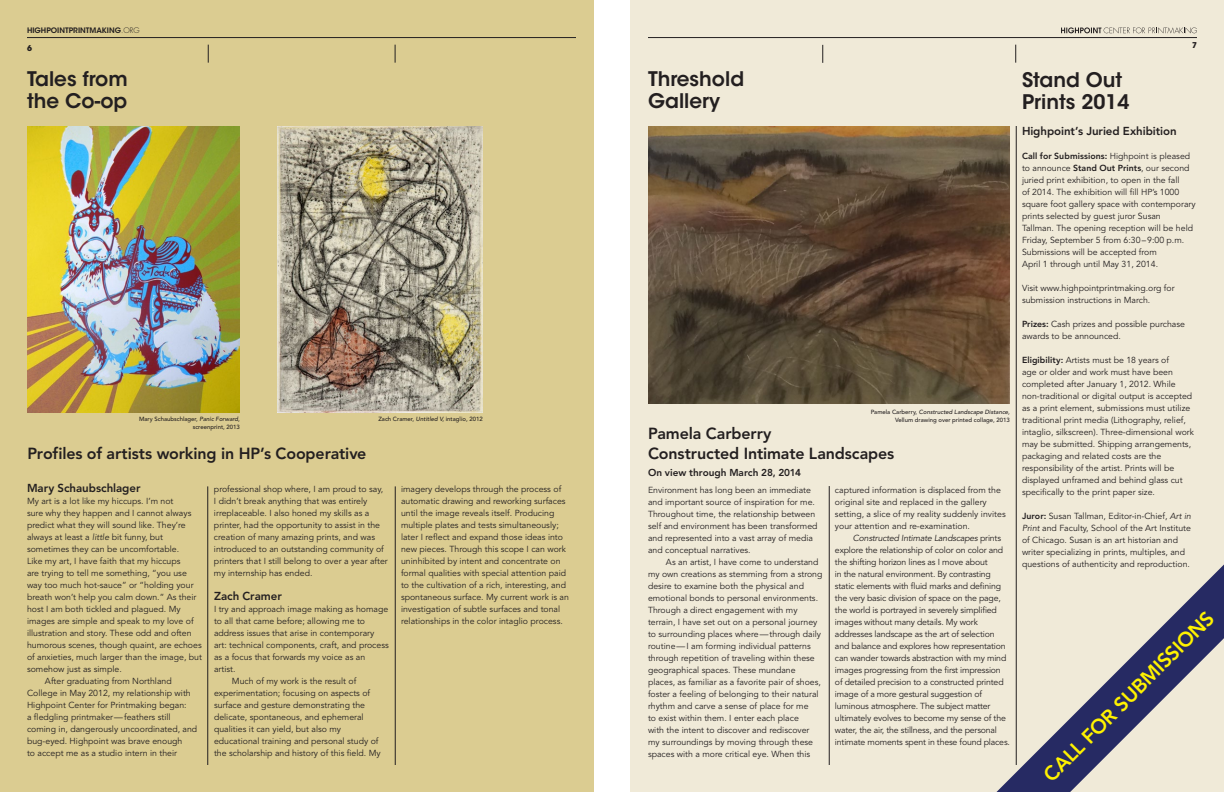
<style>
.page{position:relative;width:1224px;height:792px;background:#fff}
.page>*{position:absolute;margin:0;border:0;box-sizing:border-box;transform-origin:0 0}
.t1{font:600 20px/22px "ITC Avant Garde Std";color:#231f20}
.t2{font:800 20px "Avenir";color:#fff200}
.t3{font:800 16px/20px "Avenir";letter-spacing:-.01em;color:#231f20}
.t4{font:800 11.5px "Avenir";letter-spacing:-.005em;color:#231f20}
.t5{font:800 10px "Avenir";color:#231f20}
.t6{font:8.8px/12px "Avenir";color:#231f20}
.t7{font:8.8px/12px "Avenir";letter-spacing:-.02em;color:#231f20}
.t8{font:700 8px "ITC Avant Garde Std";color:#231f20}
.t9{font:600 7.5px "ITC Avant Garde Std";color:#231f20}
.t10{font:500 6px/8px "Avenir";color:#231f20;text-align:right}
.s1{font-family:"Futura";font-weight:300}
.s2{font-style:italic}
.s3{font-weight:800}
</style>
<div class="page">
<div style="left:0;top:0;width:594px;height:792px;background:#dbcc91"></div>
<div style="left:630px;top:0;width:594px;height:792px;background:#f0ead8"></div>
<hr style="left:27px;top:37px;width:549px;height:1px;background:#231f20">
<hr style="left:648px;top:37px;width:549px;height:1px;background:#231f20">
<svg style="left:1061px;top:27px;width:136px;height:6px"></svg>
<svg style="left:822px;top:45px;width:1px;height:18px"></svg>
<svg style="left:1015px;top:45px;width:1px;height:18px"></svg>
<svg style="left:395px;top:45px;width:1px;height:18px"></svg>
<svg style="left:208px;top:45px;width:1px;height:18px"></svg>
<hr style="left:208px;top:486px;width:1px;height:279px;background:#231f20">
<hr style="left:395px;top:486px;width:1px;height:279px;background:#231f20">
<hr style="left:829px;top:486px;width:1px;height:279px;background:#231f20">
<hr style="left:1016px;top:126px;width:1px;height:639px;background:#231f20">
<img style="left:277px;top:126px;width:206px;height:286px">
<img style="left:27px;top:126px;width:213px;height:286px">
<img style="left:648px;top:126px;width:362px;height:278px">
<svg style="left:997px;top:565px;width:227px;height:227px"></svg>
<p class="t9" style="left:27px;top:25px;width:114px">HIGHPOINTPRINTMAKING<span class="s1">.ORG</span></p>
<p class="t8" style="left:27px;top:42px;width:6px">6</p>
<h1 class="t1" style="left:27px;top:68px;width:102px">Tales from the Co-op</h1>
<p class="t10" style="left:139px;top:415px;width:102px">Mary Schaubschlager, <span class="s2">Panic Forward</span>, screenprint, 2013</p>
<p class="t10" style="left:378px;top:415px;width:106px">Zach Cramer, <span class="s2">Untitled V,</span> intaglio, 2012</p>
<h2 class="t3" style="left:28px;top:444px;width:340px">Profiles of artists working in HP’s Cooperative</h2>
<h3 class="t4" style="left:27px;top:481px;width:115px">Mary Schaubschlager</h3>
<p class="t6" style="left:27px;top:495px;width:148px">My art is a lot like my hiccups. I’m not</p>
<p class="t6" style="left:27px;top:507px;width:166px">sure why they happen and I cannot always</p>
<p class="t6" style="left:27px;top:519px;width:160px">predict what they will sound like. They’re</p>
<p class="t6" style="left:27px;top:531px;width:138px">always at least a <span class="s2">little</span> bit funny, but</p>
<p class="t6" style="left:27px;top:543px;width:154px">sometimes they can be uncomfortable.</p>
<p class="t6" style="left:27px;top:555px;width:155px">Like my art, I have faith that my hiccups</p>
<p class="t6" style="left:27px;top:567px;width:161px">are trying to tell me something, “you use</p>
<p class="t6" style="left:27px;top:579px;width:168px">way too much hot-sauce” or “holding your</p>
<p class="t6" style="left:27px;top:591px;width:171px">breath won’t help you calm down.” As their</p>
<p class="t6" style="left:27px;top:603px;width:155px">host I am both tickled and plagued. My</p>
<p class="t6" style="left:27px;top:615px;width:168px">images are simple and speak to my love of</p>
<p class="t6" style="left:27px;top:627px;width:166px">illustration and story. These odd and often</p>
<p class="t6" style="left:27px;top:639px;width:176px">humorous scenes, though quaint, are echoes</p>
<p class="t6" style="left:27px;top:651px;width:177px">of anxieties, much larger than the image, but</p>
<p class="t6" style="left:27px;top:663px;width:96px">somehow just as simple.</p>
<p class="t6" style="left:45px;top:675px;width:128px">After graduating from Northland</p>
<p class="t6" style="left:27px;top:687px;width:165px">College in May 2012, my relationship with</p>
<p class="t6" style="left:27px;top:699px;width:161px">Highpoint Center for Printmaking began:</p>
<p class="t6" style="left:27px;top:711px;width:145px">a fledgling printmaker—feathers still</p>
<p class="t6" style="left:27px;top:723px;width:172px">coming in, dangerously uncoordinated, and</p>
<p class="t6" style="left:27px;top:735px;width:157px">bug-eyed. Highpoint was brave enough</p>
<p class="t6" style="left:27px;top:747px;width:152px">to accept me as a studio intern in their</p>
<p class="t6" style="left:214px;top:484px;width:175px">professional shop where, I am proud to say,<br>I didn’t break anything that was entirely irreplaceable. I also honed my skills as a printer, had the opportunity to assist in the creation of many amazing prints, and was introduced to an outstanding community of printers that I still belong to over a year after my internship has ended.</p>
<h3 class="t4" style="left:214px;top:590px;width:69px">Zach Cramer</h3>
<p class="t6" style="left:214px;top:604px;width:176px">I try and approach image making as homage</p>
<p class="t6" style="left:214px;top:616px;width:153px">to all that came before; allowing me to</p>
<p class="t6" style="left:214px;top:628px;width:162px">address issues that arise in contemporary</p>
<p class="t6" style="left:214px;top:640px;width:176px">art: technical components, craft, and process</p>
<p class="t6" style="left:214px;top:652px;width:153px">as a focus that forwards my voice as an</p>
<p class="t6" style="left:214px;top:664px;width:23px">artist.</p>
<p class="t6" style="left:232px;top:676px;width:126px">Much of my work is the result of</p>
<p class="t6" style="left:214px;top:688px;width:158px">experimentation; focusing on aspects of</p>
<p class="t6" style="left:214px;top:700px;width:153px">surface and gesture demonstrating the</p>
<p class="t6" style="left:214px;top:712px;width:151px">delicate, spontaneous, and ephemeral</p>
<p class="t6" style="left:214px;top:724px;width:129px">qualities it can yield, but also my</p>
<p class="t6" style="left:214px;top:736px;width:166px">educational training and personal study of</p>
<p class="t6" style="left:214px;top:748px;width:168px">the scholarship and history of this field. My</p>
<p class="t6" style="left:401px;top:484px;width:170px">imagery develops through the process of automatic drawing and reworking surfaces until the image reveals itself. Producing multiple plates and tests simultaneously; later I reflect and expand those ideas into new pieces. Through this scope I can work uninhibited by intent and concentrate on formal qualities with special attention paid to the cultivation of a rich, interesting, and spontaneous surface. My current work is an investigation of subtle surfaces and tonal relationships in the color intaglio process.</p>
<h1 class="t1" style="left:648px;top:68px;width:98px">Threshold<br>Gallery</h1>
<p class="t10" style="left:871px;top:408px;width:141px">Pamela Carberry, <span class="s2">Constructed Landscape Distance,<br></span>Vellum drawing over printed collage, 2013</p>
<h2 class="t3" style="left:648px;top:423px;width:248px">Pamela Carberry<br>Constructed Intimate Landscapes</h2>
<p class="t5" style="left:648px;top:466px;width:155px">On view through March 28, 2014</p>
<p class="t6" style="left:648px;top:484px;width:171px">Environment has long been an immediate and important source of inspiration for me.<br>Throughout time, the relationship between self and environment has been transformed and represented into a vast array of media and conceptual narratives.</p>
<p class="t6" style="left:648px;top:556px;width:176px;text-indent:18px">As an artist, I have come to understand my own creations as stemming from a strong desire to examine both the physical and emotional bonds to personal environments.<br>Through a direct engagement with my terrain, I have set out on a personal journey to surrounding places where—through daily routine—I am forming individual patterns through repetition of traveling within these geographical spaces. These mundane places, as familiar as a favorite pair of shoes, foster a feeling of belonging to their natural rhythm and carve a sense of place for me<br>to exist within them. I enter each place<br>with the intent to discover and rediscover my surroundings by moving through these spaces with a more critical eye. When this</p>
<p class="t6" style="left:835px;top:484px;width:172px">captured information is displaced from the original site and replaced in the gallery setting, a slice of my reality suddenly invites your attention and re-examination.</p>
<p class="t7" style="left:835px;top:532px;width:177px;text-indent:18px"><span class="s2">Constructed Intimate Landscapes</span> prints explore the relationship of color on color and the shifting horizon lines as I move about<br>in the natural environment. By contrasting static elements with fluid marks and defining the very basic division of space on the page, the world is portrayed in severely simplified images without many details. My work addresses landscape as the art of selection and balance and explores how representation can wander towards abstraction with my mind images progressing from the first impression of detailed precision to a constructed printed image of a more gestural suggestion of luminous atmosphere. The subject matter ultimately evolves to become my sense of the water, the air, the stillness, and the personal intimate moments spent in these found places.</p>
<p class="t8" style="left:1192px;top:40px;width:6px">7</p>
<h1 class="t1" style="left:1022px;top:69px;width:109px">Stand Out<br>Prints 2014</h1>
<h3 class="t4" style="left:1022px;top:124px;width:156px">Highpoint’s Juried Exhibition</h3>
<p class="t6" style="left:1022px;top:150px;width:175px"><span class="s3">Call for Submissions:</span> Highpoint is pleased to announce <span class="s3">Stand Out Prints</span>, our second juried print exhibition, to open in the fall<br>of 2014. The exhibition will fill HP’s 1000 square foot gallery space with contemporary prints selected by guest juror Susan<br>Tallman. The opening reception will be held Friday, September 5 from 6:30–9:00 p.m.<br>Submissions will be accepted from<br>April 1 through until May 31, 2014.</p>
<p class="t6" style="left:1022px;top:282px;width:154px">Visit www.highpointprintmaking.org for submission instructions in March.</p>
<p class="t6" style="left:1022px;top:318px;width:165px"><span class="s3">Prizes:</span> Cash prizes and possible purchase awards to be announced.</p>
<p class="t6" style="left:1022px;top:354px;width:174px"><span class="s3">Eligibility:</span> Artists must be 18 years of<br>age or older and work must have been completed after January 1, 2012. While non-traditional or digital output is accepted as a print element, submissions must utilize traditional print media (Lithography, relief, intaglio, silkscreen). Three-dimensional work may be submitted. Shipping arrangements, packaging and related costs are the responsibility of the artist. Prints will be displayed unframed and behind glass cut specifically to the print paper size.</p>
<p class="t6" style="left:1022px;top:510px;width:171px"><span class="s3">Juror:</span> Susan Tallman, Editor-in-Chief, <span class="s2">Art in Print</span> and Faculty, School of the Art Institute of Chicago. Susan is an art historian and writer specializing in prints, multiples, and questions of authenticity and reproduction.</p>
<h1 class="t2" style="left:1039px;top:770px;width:233px;rotate:-45deg">CALL FOR SUBMISSIONS</h1>
</div>
